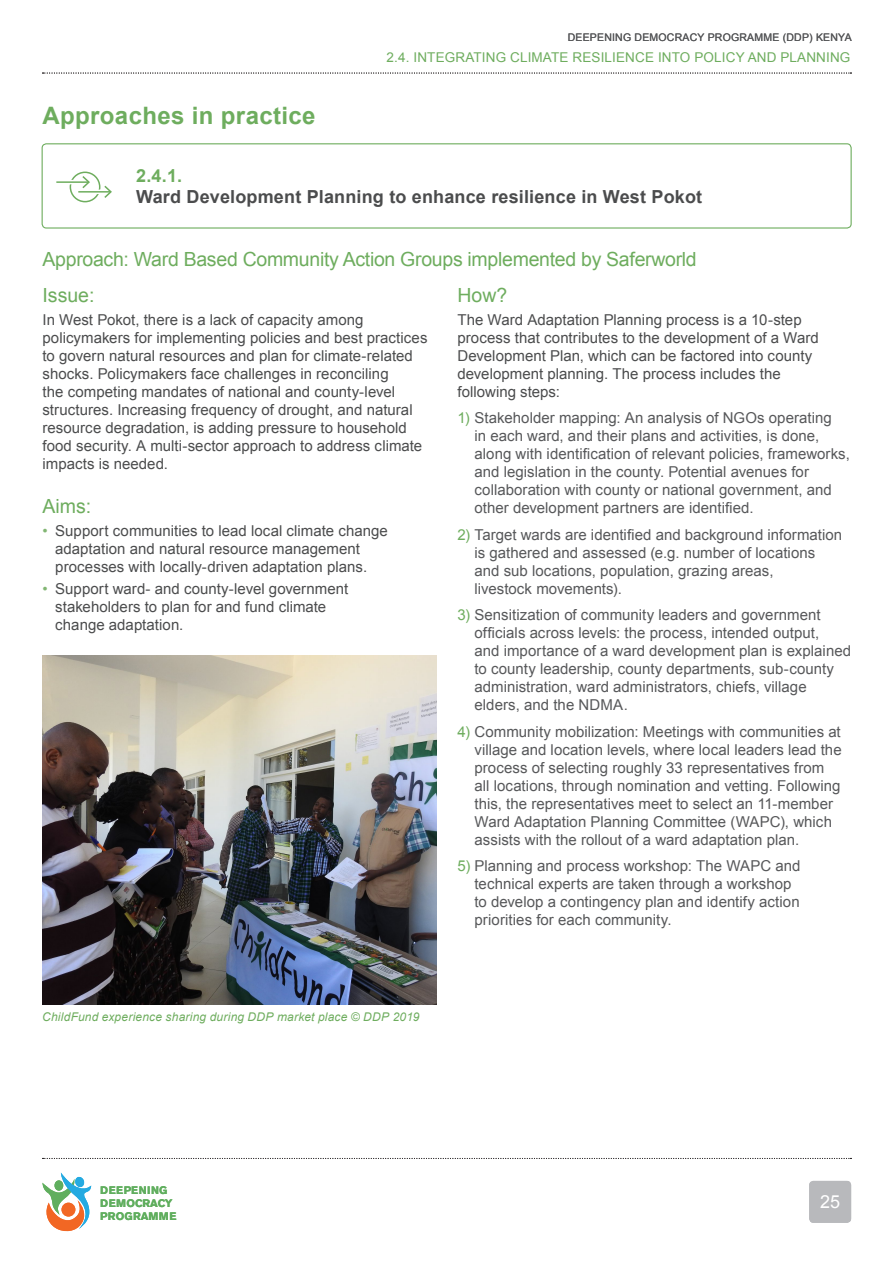
<style>
.page{position:relative;width:893px;height:1263px;background:#fff}
.page>*{position:absolute;margin:0;border:0;box-sizing:border-box;transform-origin:0 0}
.H1_span{font:700 24px "Arial";letter-spacing:.015em;color:#6ead5e}
.H2_span{font:19.5px "Arial";letter-spacing:-.015em;color:#6ead5e}
.H-approach{font:700 18px/21px "Arial";letter-spacing:.01em;color:#4b4c4d}
.t1{font:18px "Arial";color:#fff}
.t2{font:15px/18px "Arial";letter-spacing:.005em;color:#57585a}
.Body{font:15px/18px "Arial";letter-spacing:.005em;color:#4b4c4d}
.Header_-_Section{font:13.5px "Arial";letter-spacing:.01em;color:#6ead5e}
.t3{font:italic 12px "Arial";letter-spacing:.015em;color:#6ead5e}
.t4{font:700 10.95px/13px "Akzidenz Grotesk BE";letter-spacing:.02em;color:#60ae5e}
.t5{font:10.5px "Arial";letter-spacing:.02em;color:#57585a}
.s1{color:#6ead5e}
.s2{color:#82b673}
</style>
<div class="page">
<svg style="left:43px;top:73px;width:808px;height:1px"></svg>
<svg style="left:43px;top:1172px;width:48px;height:59px"></svg>
<svg style="left:43px;top:1158px;width:808px;height:1px"></svg>
<div style="left:809px;top:1181px;width:42px;height:42px;background:#b8b9bc;border-radius:4px"></div>
<div style="left:42px;top:143px;width:810px;height:86px;border:1px solid #6ead5e;border-radius:4px"></div>
<div style="left:68px;top:170px;width:34px;height:34px;border:4px solid #fff;border-radius:50%"></div>
<div style="left:70px;top:172px;width:30px;height:30px;border:2px solid #6ead5e;border-radius:50%"></div>
<hr style="left:56px;top:180px;width:34px;height:4px;background:#fff">
<hr style="left:56px;top:181px;width:32px;height:2px;background:#6ead5e">
<svg style="left:82px;top:176px;width:8px;height:12px"></svg>
<hr style="left:78px;top:190px;width:34px;height:4px;background:#fff">
<hr style="left:78px;top:191px;width:32px;height:2px;background:#6ead5e">
<svg style="left:104px;top:186px;width:8px;height:12px"></svg>
<img style="left:43px;top:656px;width:393px;height:349px">
<p class="t5" style="left:568px;top:30px;width:285px">DEEPENING DEMOCRACY PROGRAMME (DDP) KENYA</p>
<p class="H1_span" style="left:43px;top:100px;width:274px">Approaches in practice</p>
<p class="Header_-_Section" style="left:387px;top:48px;width:465px">2.4. INTEGRATING CLIMATE RESILIENCE INTO POLICY AND PLANNING</p>
<p class="H-approach" style="left:136px;top:166px;width:567px"><span class="s1">2.4.1.<br></span>Ward Development Planning to enhance resilience in West Pokot</p>
<p class="H2_span" style="left:43px;top:247px;width:656px">Approach: Ward Based Community Action Groups implemented by Saferworld</p>
<h2 class="H2_span" style="left:43px;top:283px;width:54px">Issue:</h2>
<p class="Body" style="left:43px;top:311px;width:387px">In West Pokot, there is a lack of capacity among policymakers for implementing policies and best practices to govern natural resources and plan for climate-related shocks. Policymakers face challenges in reconciling<br>the competing mandates of national and county-level structures. Increasing frequency of drought, and natural resource degradation, is adding pressure to household food security. A multi-sector approach to address climate impacts is needed.</p>
<h2 class="H2_span" style="left:43px;top:494px;width:50px">Aims:</h2>
<p class="Body" style="left:55px;top:521px;width:334px;text-indent:-13px"><span class="s2">•</span> Support communities to lead local climate change adaptation and natural resource management processes with locally-driven adaptation plans.</p>
<p class="Body" style="left:55px;top:580px;width:294px;text-indent:-13px"><span class="s2">•</span> Support ward- and county-level government stakeholders to plan for and fund climate change adaptation.</p>
<h2 class="H2_span" style="left:457px;top:283px;width:51px">How?</h2>
<p class="Body" style="left:457px;top:311px;width:363px">The Ward Adaptation Planning process is a 10-step process that contributes to the development of a Ward Development Plan, which can be factored into county development planning. The process includes the following steps:</p>
<p class="t2" style="left:474px;top:409px;width:377px;text-indent:-17px"><span class="s1">1)</span> Stakeholder mapping: An analysis of NGOs operating<br>in each ward, and their plans and activities, is done, along with identification of relevant policies, frameworks, and legislation in the county. Potential avenues for collaboration with county or national government, and other development partners are identified.</p>
<p class="t2" style="left:474px;top:526px;width:369px;text-indent:-17px"><span class="s1">2)</span> Target wards are identified and background information is gathered and assessed (e.g. number of locations and sub locations, population, grazing areas,<br>livestock movements).</p>
<p class="t2" style="left:474px;top:606px;width:378px;text-indent:-17px"><span class="s1">3)</span> Sensitization of community leaders and government officials across levels: the process, intended output,<br>and importance of a ward development plan is explained to county leadership, county departments, sub-county administration, ward administrators, chiefs, village elders, and the NDMA.</p>
<p class="t2" style="left:474px;top:723px;width:369px;text-indent:-17px"><span class="s1">4)</span> Community mobilization: Meetings with communities at village and location levels, where local leaders lead the process of selecting roughly 33 representatives from all locations, through nomination and vetting. Following this, the representatives meet to select an 11-member Ward Adaptation Planning Committee (WAPC), which assists with the rollout of a ward adaptation plan.</p>
<p class="t2" style="left:474px;top:857px;width:327px;text-indent:-17px"><span class="s1">5)</span> Planning and process workshop: The WAPC and technical experts are taken through a workshop to develop a contingency plan and identify action priorities for each community.</p>
<p class="t3" style="left:42px;top:1009px;width:379px">ChildFund experience sharing during DDP market place © DDP 2019</p>
<p class="t4" style="left:100px;top:1184px;width:78px">DEEPENING<br>DEMOCRACY<br>PROGRAMME</p>
<p class="t1" style="left:820px;top:1190px;width:22px">25</p>
</div>
